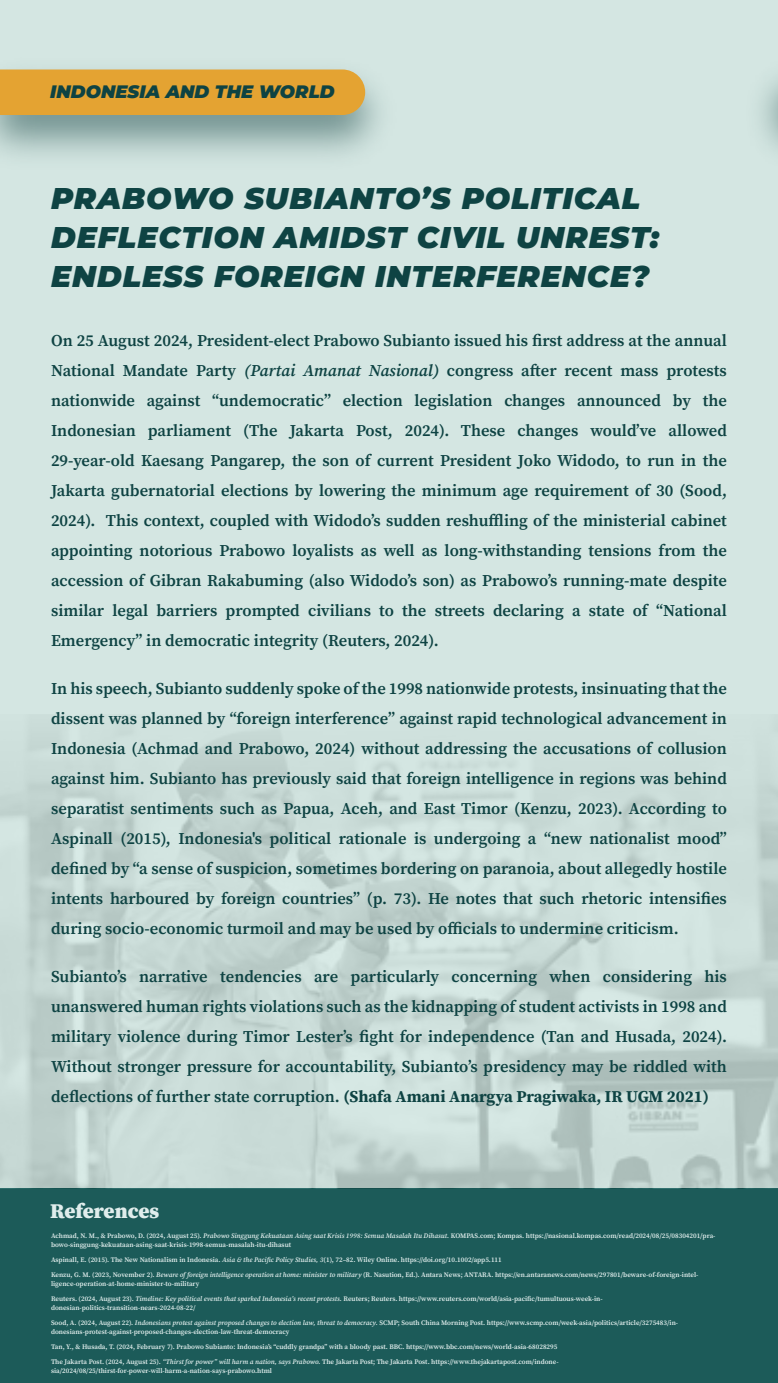
<style>
.page{position:relative;width:778px;height:1383px;background:#fff}
.page>*{position:absolute;margin:0;border:0;box-sizing:border-box;transform-origin:0 0}
.t1{font:italic 900 30px/39px "Montserrat";letter-spacing:.03em;color:#0e4343}
.t2{font:900 21px "Source Serif Pro";color:#e0edec}
.t3{font:italic 900 18px "Montserrat";color:#0e4343}
.t4{font:600 16.5px/30px "Source Serif Pro";color:#0e4343;text-align:justify}
.t5{font:600 6.9px/15px "Source Serif Pro";color:#e0edec}
.s1{font-style:italic}
.s2{font-weight:700}
</style>
<div class="page">
<div style="left:0;top:0;width:778px;height:1382px;background:#d4e6e2"></div>
<div style="left:0;top:69px;width:365px;height:46px;background:#e4a332"></div>
<div style="left:0;top:1188px;width:778px;height:194px;background:#1c5b59"></div>
<img style="left:0;top:1164px;width:778px;height:24px">
<svg style="left:0;top:725px;width:778px;height:439px"></svg>
<p class="t3" style="left:50px;top:78px;width:286px">INDONESIA AND THE WORLD</p>
<h1 class="t1" style="left:51px;top:177px;width:610px">PRABOWO SUBIANTO’S POLITICAL<br>DEFLECTION AMIDST CIVIL UNREST:<br>ENDLESS FOREIGN INTERFERENCE?</h1>
<p class="t4" style="left:51px;top:325px;width:677px">On 25 August 2024, President-elect Prabowo Subianto issued his first address at the annual National Mandate Party <span class="s1">(Partai Amanat Nasional)</span> congress after recent mass protests nationwide against “undemocratic” election legislation changes announced by the Indonesian parliament (The Jakarta Post, 2024). These changes wouldʼve allowed 29-year-old Kaesang Pangarep, the son of current President Joko Widodo, to run in the Jakarta gubernatorial elections by lowering the minimum age requirement of 30 (Sood, 2024). This context, coupled with Widodoʼs sudden reshuffling of the ministerial cabinet appointing notorious Prabowo loyalists as well as long-withstanding tensions from the accession of Gibran Rakabuming (also Widodoʼs son) as Prabowoʼs running-mate despite similar legal barriers prompted civilians to the streets declaring a state of “National Emergency” in democratic integrity (Reuters, 2024).</p>
<p class="t4" style="left:51px;top:673px;width:677px">In his speech, Subianto suddenly spoke of the 1998 nationwide protests, insinuating that the dissent was planned by “foreign interference” against rapid technological advancement in Indonesia (Achmad and Prabowo, 2024) without addressing the accusations of collusion against him. Subianto has previously said that foreign intelligence in regions was behind separatist sentiments such as Papua, Aceh, and East Timor (Kenzu, 2023). According to Aspinall (2015), Indonesia's political rationale is undergoing a “new nationalist mood” defined by “a sense of suspicion, sometimes bordering on paranoia, about allegedly hostile intents harboured by foreign countries” (p. 73). He notes that such rhetoric intensifies during socio-economic turmoil and may be used by officials to undermine criticism.</p>
<p class="t4" style="left:51px;top:961px;width:677px">Subiantoʼs narrative tendencies are particularly concerning when considering his unanswered human rights violations such as the kidnapping of student activists in 1998 and military violence during Timor Lesterʼs fight for independence (Tan and Husada, 2024).<br>Without stronger pressure for accountability, Subiantoʼs presidency may be riddled with deflections of further state corruption. <span class="s2">(Shafa Amani Anargya Pragiwaka, IR UGM 2021)</span></p>
<p class="t2" style="left:50px;top:1195px;width:111px">References</p>
<p class="t5" style="left:51px;top:1231px;width:666px;line-height:9px">Achmad, N. M., &amp; Prabowo, D. (2024, August 25). <span class="s1">Prabowo Singgung Kekuataan Asing saat Krisis 1998: Semua Masalah Itu Dihasut.</span> KOMPAS.com; Kompas. https://nasional.kompas.com/read/2024/08/25/08304201/pra&shy;bowo-singgung-kekuataan-asing-saat-krisis-1998-semua-masalah-itu-dihasut</p>
<p class="t5" style="left:51px;top:1252px;width:649px">Aspinall, E. (2015). The New Nationalism in Indonesia. <span class="s1">Asia &amp; the Pacific Policy Studies, 3</span>(1), 72–82. Wiley Online. https://doi.org/10.1002/app5.111<br>Kenzu, G. M. (2023, November 2). <span class="s1">Beware of foreign intelligence operation at home: minister to military</span> (R. Nasution, Ed.). Antara News; ANTARA. https://en.antaranews.com/news/297801/beware-of-foreign-intel-</p>
<p class="t5" style="left:51px;top:1276px;width:553px">ligence-operation-at-home-minister-to-military<br>Reuters. (2024, August 23). <span class="s1">Timeline: Key political events that sparked Indonesiaʼs recent protests.</span> Reuters; Reuters. https://www.reuters.com/world/asia-pacific/tumultuous-week-in-</p>
<p class="t5" style="left:51px;top:1300px;width:628px">donesian-politics-transition-nears-2024-08-22/<br>Sood, A. (2024, August 22). <span class="s1">Indonesians protest against proposed changes to election law, threat to democracy.</span> SCMP; South China Morning Post. https://www.scmp.com/week-asia/politics/article/3275483/in-</p>
<p class="t5" style="left:51px;top:1324px;width:509px">donesians-protest-against-proposed-changes-election-law-threat-democracy<br>Tan, Y., &amp; Husada, T. (2024, February 7). Prabowo Subianto: Indonesiaʼs “cuddly grandpa” with a bloody past. BBC. https://www.bbc.com/news/world-asia-68028295<br>The Jakarta Post. (2024, August 25). <span class="s1">“Thirst for power” will harm a nation, says Prabowo.</span> The Jakarta Post; The Jakarta Post. https://www.thejakartapost.com/indone-</p>
<p class="t5" style="left:51px;top:1363px;width:222px">sia/2024/08/25/thirst-for-power-will-harm-a-nation-says-prabowo.html</p>
</div>
